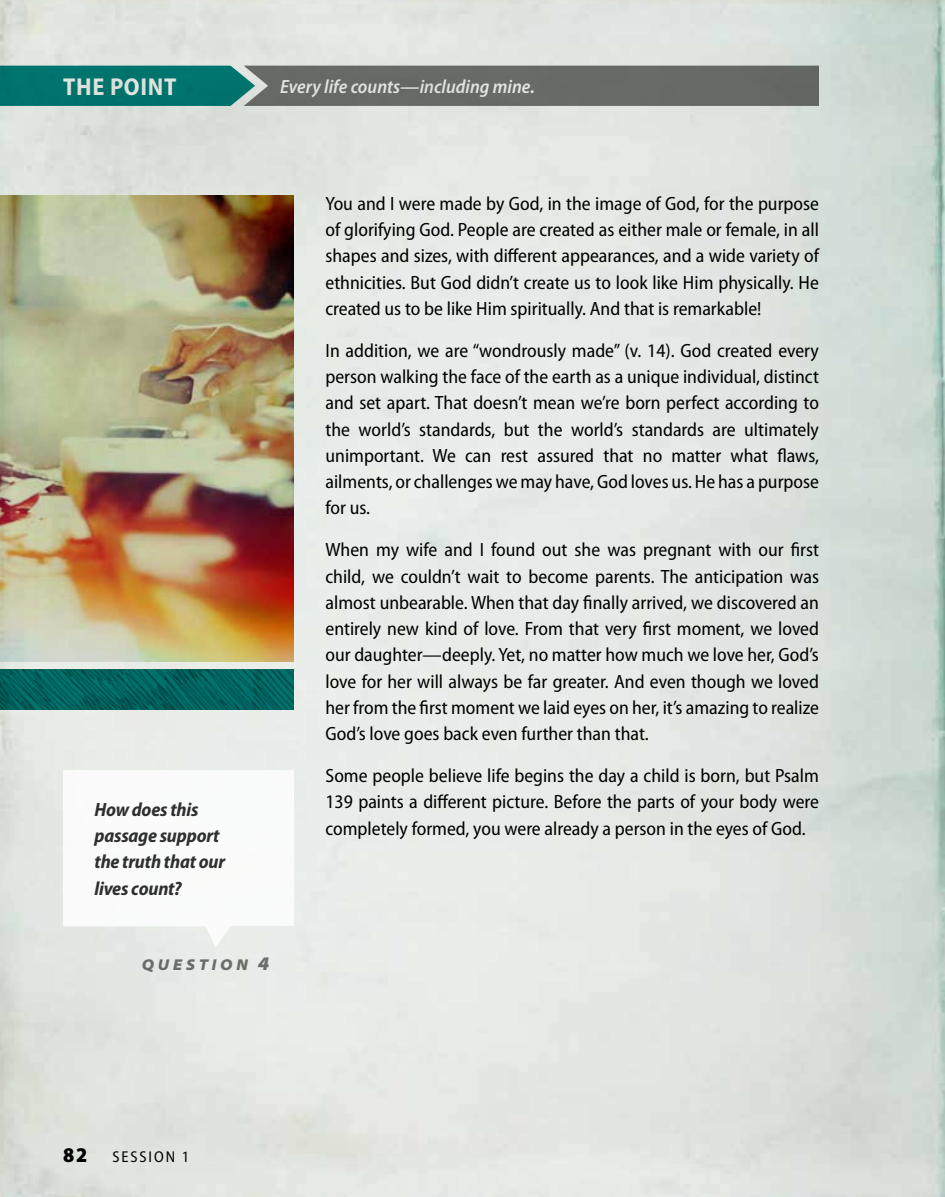
<style>
.page{position:relative;width:945px;height:1197px;background:#fff}
.page>*{position:absolute;margin:0;border:0;box-sizing:border-box;transform-origin:0 0}
.t1{font:700 semi-condensed 24.5px "Myriad Pro";letter-spacing:.025em;color:#fff}
.t2{font:900 semi-condensed 21px "Myriad Pro";color:#000}
.t3{font:semi-condensed 19.25px/26.2px "Myriad Pro";color:#000;text-align:justify}
.t4{font:italic 700 semi-condensed 19.25px/26.2px "Myriad Pro";letter-spacing:-.01em;color:#000}
.t5{font:italic 600 semi-condensed 19.25px "Myriad Pro";color:#fff}
.t6{font:italic 900 semi-expanded 15.75px "Myriad Pro";letter-spacing:.235em;color:#777774}
.t7{font:semi-condensed 15.75px "Myriad Pro";color:#000}
.s1{font-size:19.25px}
</style>
<div class="page">
<svg style="left:0;top:66px;width:819px;height:40px;background:#4a6e68"></svg>
<img style="left:0;top:195px;width:294px;height:467px">
<img style="left:0;top:669px;width:294px;height:41px">
<svg style="left:63px;top:770px;width:231px;height:177px"></svg>
<p class="t1" style="left:63px;top:71px;width:115px">THE POINT</p>
<p class="t5" style="left:280px;top:74px;width:256px">Every life counts—including mine.</p>
<p class="t4" style="left:94px;top:796px;width:132px">How does this passage support the truth that our lives count?</p>
<p class="t6" style="left:142px;top:954px;width:129px">QUESTION <span class="s1">4</span></p>
<p class="t3" style="left:325px;top:190px;width:496px">You and I were made by God, in the image of God, for the purpose of glorifying God. People are created as either male or female, in all shapes and sizes, with different appearances, and a wide variety of ethnicities. But God didn’t create us to look like Him physically. He created us to be like Him spiritually. And that is remarkable!</p>
<p class="t3" style="left:326px;top:337px;width:495px">In addition, we are “wondrously made” (v. 14). God created every person walking the face of the earth as a unique individual, distinct and set apart. That doesn’t mean we’re born perfect according to the world’s standards, but the world’s standards are ultimately unimportant. We can rest assured that no matter what flaws, ailments, or challenges we may have, God loves us. He has a purpose for us.</p>
<p class="t3" style="left:326px;top:536px;width:495px">When my wife and I found out she was pregnant with our first child, we couldn’t wait to become parents. The anticipation was almost unbearable. When that day finally arrived, we discovered an entirely new kind of love. From that very first moment, we loved our daughter—deeply. Yet, no matter how much we love her, God’s love for her will always be far greater. And even though we loved her from the first moment we laid eyes on her, it’s amazing to realize God’s love goes back even further than that.</p>
<p class="t3" style="left:326px;top:762px;width:495px">Some people believe life begins the day a child is born, but Psalm 139 paints a different picture. Before the parts of your body were completely formed, you were already a person in the eyes of God.</p>
<p class="t2" style="left:63px;top:1141px;width:26px">82</p>
<p class="t7" style="left:112px;top:1147px;width:10px">SESSION</p>
<p class="t7" style="left:182px;top:1147px;width:9px">1</p>
</div>
